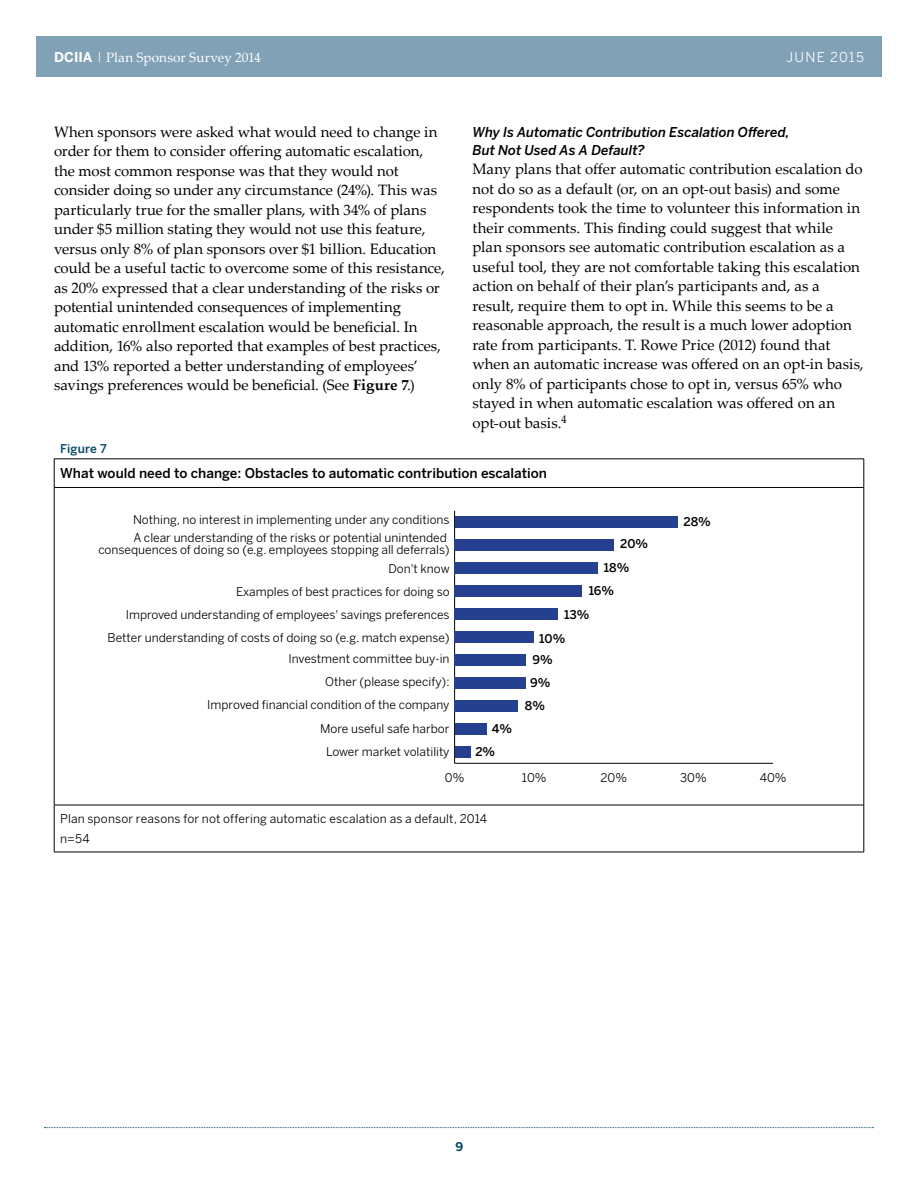
<style>
.page{position:relative;width:918px;height:1188px;background:#fff}
.page>*{position:absolute;margin:0;border:0;box-sizing:border-box;transform-origin:0 0}
.t1{font:15px/19.5px "Palatino Linotype";color:#000}
.t2{font:italic 500 13.5px/18px "Benton Sans";letter-spacing:-.005em;color:#000}
.t3{font:500 13.5px "Benton Sans";color:#000}
.t4{font:13.5px "Palatino Linotype";letter-spacing:.005em;color:#fff}
.t5{font:13.5px "Benton Sans";letter-spacing:.09em;color:#fff}
.t6{font:12px/12px "Benton Sans";color:#000;text-align:right}
.t7{font:500 12px/23.1px "Benton Sans";color:#000}
.t8{font:500 12px "Benton Sans";color:#004a64}
.t9{font:700 12px "Benton Sans";color:#004a64}
.s1{font-family:"Benton Sans";font-weight:700}
.s2{font-weight:700}
</style>
<div class="page">
<svg style="left:44px;top:1127px;width:830px;height:1px"></svg>
<div style="left:36px;top:36px;width:846px;height:40px;background:#80a1b6"></div>
<hr style="left:54px;top:459px;width:810px;height:1px;background:#000">
<svg style="left:54px;top:459px;width:1px;height:28px"></svg>
<svg style="left:864px;top:459px;width:1px;height:28px"></svg>
<hr style="left:54px;top:488px;width:1px;height:317px;background:#000">
<hr style="left:864px;top:488px;width:1px;height:317px;background:#000">
<hr style="left:54px;top:805px;width:1px;height:47px;background:#000">
<hr style="left:864px;top:805px;width:1px;height:47px;background:#000">
<hr style="left:54px;top:852px;width:810px;height:1px;background:#000">
<hr style="left:54px;top:487px;width:810px;height:1px;background:#000">
<hr style="left:54px;top:805px;width:810px;height:1px;background:#000">
<hr style="left:455px;top:763px;width:318px;height:1px;background:#000">
<hr style="left:454px;top:511px;width:1px;height:252px;background:#000">
<div style="left:455px;top:517px;width:223px;height:11px;background:#25408f"></div>
<div style="left:455px;top:540px;width:159px;height:11px;background:#25408f"></div>
<div style="left:455px;top:563px;width:143px;height:11px;background:#25408f"></div>
<div style="left:455px;top:586px;width:127px;height:11px;background:#25408f"></div>
<div style="left:455px;top:609px;width:103px;height:11px;background:#25408f"></div>
<div style="left:455px;top:631px;width:79px;height:12px;background:#25408f"></div>
<div style="left:455px;top:654px;width:71px;height:11px;background:#25408f"></div>
<div style="left:455px;top:677px;width:71px;height:11px;background:#25408f"></div>
<div style="left:455px;top:700px;width:63px;height:11px;background:#25408f"></div>
<div style="left:455px;top:723px;width:31px;height:11px;background:#25408f"></div>
<div style="left:455px;top:746px;width:16px;height:11px;background:#25408f"></div>
<p class="t4" style="left:54px;top:48px;width:208px"><span class="s1">DCIIA</span> | Plan Sponsor Survey 2014</p>
<p class="t5" style="left:787px;top:48px;width:79px">JUNE 2015</p>
<p class="t1" style="left:54px;top:122px;width:392px">When sponsors were asked what would need to change in order for them to consider offering automatic escalation, the most common response was that they would not consider doing so under any circumstance (24%). This was particularly true for the smaller plans, with 34% of plans under $5 million stating they would not use this feature, versus only 8% of plan sponsors over $1 billion. Education could be a useful tactic to overcome some of this resistance, as 20% expressed that a clear understanding of the risks or potential unintended consequences of implementing automatic enrollment escalation would be beneficial. In addition, 16% also reported that examples of best practices, and 13% reported a better understanding of employees’ savings preferences would be beneficial. (See <span class="s2">Figure 7</span>.)</p>
<p class="t2" style="left:472px;top:122px;width:319px">Why Is Automatic Contribution Escalation Offered,<br>But Not Used As A Default?</p>
<p class="t1" style="left:472px;top:159px;width:393px">Many plans that offer automatic contribution escalation do not do so as a default (or, on an opt-out basis) and some respondents took the time to volunteer this information in their comments. This finding could suggest that while plan sponsors see automatic contribution escalation as a useful tool, they are not comfortable taking this escalation action on behalf of their plan’s participants and, as a result, require them to opt in. While this seems to be a reasonable approach, the result is a much lower adoption rate from participants. T. Rowe Price (2012) found that when an automatic increase was offered on an opt-in basis, only 8% of participants chose to opt in, versus 65% who stayed in when automatic escalation was offered on an opt-out basis.<sup>4</sup></p>
<p class="t8" style="left:60px;top:440px;width:48px">Figure 7</p>
<p class="t3" style="left:60px;top:464px;width:488px">What would need to change: Obstacles to automatic contribution escalation</p>
<p class="t6" style="left:133px;top:513px;width:318px">Nothing, no interest in implementing under any conditions</p>
<p class="t6" style="left:98px;top:531px;width:353px">A clear understanding of the risks or potential unintended consequences of doing so (e.g. employees stopping all deferrals)</p>
<p class="t6" style="left:388px;top:562px;width:63px">Don't know</p>
<p class="t6" style="left:236px;top:585px;width:215px">Examples of best practices for doing so</p>
<p class="t6" style="left:126px;top:608px;width:325px">Improved understanding of employees' savings preferences</p>
<p class="t6" style="left:108px;top:631px;width:344px">Better understanding of costs of doing so (e.g. match expense)</p>
<p class="t6" style="left:288px;top:652px;width:163px">Investment committee buy-in</p>
<p class="t6" style="left:325px;top:675px;width:126px">Other (please specify):</p>
<p class="t6" style="left:207px;top:698px;width:244px">Improved financial condition of the company</p>
<p class="t6" style="left:320px;top:722px;width:131px">More useful safe harbor</p>
<p class="t6" style="left:326px;top:745px;width:125px">Lower market volatility</p>
<p class="t7" style="left:475px;top:717px;width:38px;text-indent:16px">4%<br>2%</p>
<p class="t7" style="left:620px;top:532px;width:29px">20%</p>
<p class="t7" style="left:604px;top:556px;width:27px">18%</p>
<p class="t7" style="left:589px;top:578px;width:27px">16%</p>
<p class="t7" style="left:539px;top:603px;width:52px;text-indent:25px">13%<br>10%</p>
<p class="t7" style="left:525px;top:671px;width:27px;text-align:center">9%<br>8%</p>
<p class="t7" style="left:532px;top:648px;width:22px">9%</p>
<p class="t7" style="left:684px;top:510px;width:29px">28%</p>
<p class="t6" style="left:445px;top:771px;width:21px">0%</p>
<p class="t6" style="left:522px;top:771px;width:26px">10%</p>
<p class="t6" style="left:601px;top:771px;width:28px">20%</p>
<p class="t6" style="left:680px;top:771px;width:28px">30%</p>
<p class="t6" style="left:760px;top:771px;width:28px">40%</p>
<p class="t6" style="left:60px;top:809px;width:428px;line-height:19.5px;text-align:left">Plan sponsor reasons for not offering automatic escalation as a default, 2014 n=54</p>
<p class="t9" style="left:456px;top:1138px;width:9px">9</p>
</div>
